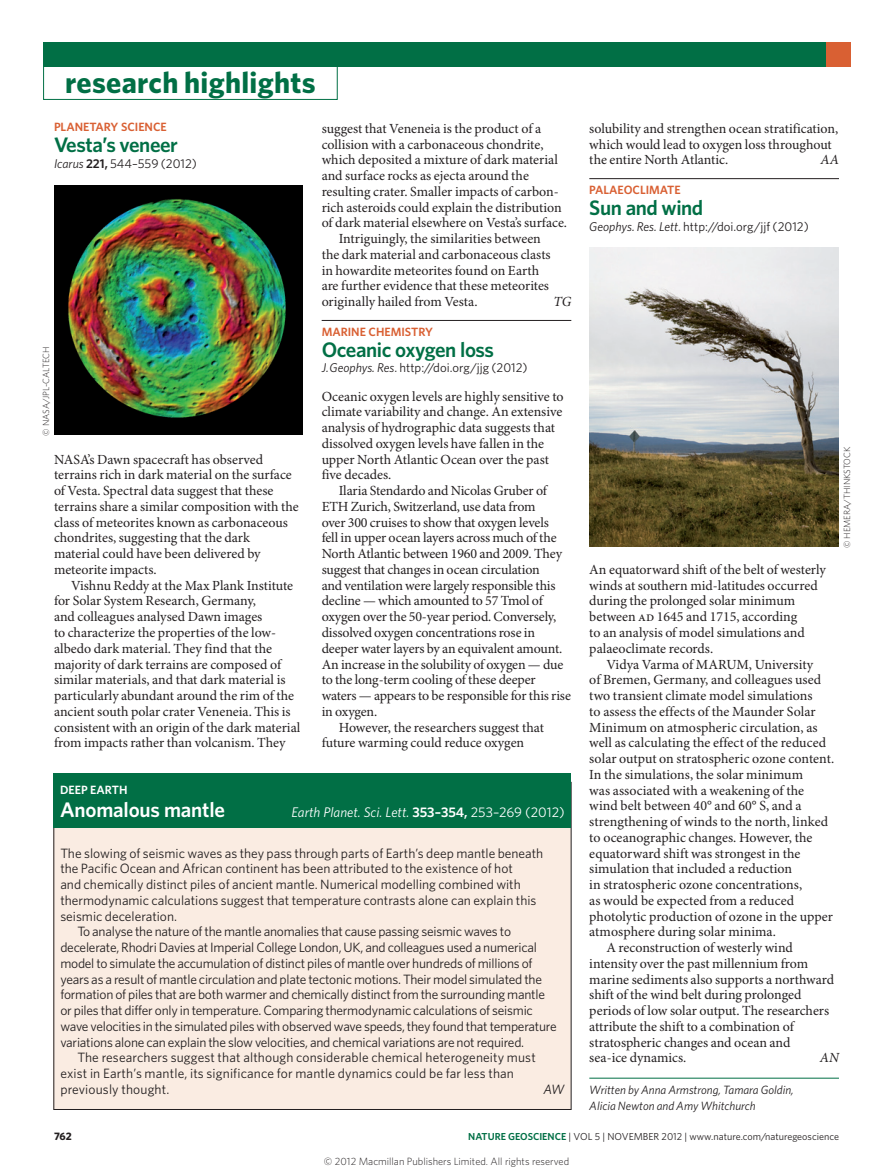
<style>
.page{position:relative;width:893px;height:1174px;background:#fff}
.page>*{position:absolute;margin:0;border:0;box-sizing:border-box;transform-origin:0 0}
.t1{font:700 30px "Whitney";letter-spacing:.01em;color:#016f45}
.Title{font:600 21px "Whitney";letter-spacing:-.02em;color:#016f45}
.RH_box_title{font:600 21px "Whitney";letter-spacing:-.01em;color:#fff}
.Body_text{font:13.95px/15.8px "Minion Pro";color:#231f20}
.Body_first{font:13.95px/15.8px "Minion Pro";color:#231f20}
.RH_box_title-2{font:italic 13.95px "Whitney";color:#fff}
.Body_text-2{font:italic 13.95px "Minion Pro";color:#231f20}
.Box_body_text{font:13.5px/15.8px "Whitney";letter-spacing:-.02em;color:#231f20}
.Box_body_first{font:13.5px/15.8px "Whitney";color:#231f20}
.Box_body_text-2{font:13.5px/15.8px "Whitney";letter-spacing:.01em;color:#231f20}
.Box_body_text-3{font:italic 13.5px "Whitney";color:#231f20}
.Journal_DOI_ref{font:12.75px "Whitney";color:#231f20}
.Author_information{font:italic 12px/15.8px "Whitney";color:#231f20}
.Subject_w_rule{font:600 12px "Whitney";color:#d96033}
.Subject{font:600 12px "Whitney";color:#d96033}
.RH_box_subject{font:600 12px "Whitney";color:#fff}
.t2{font:700 10.8px "Whitney";color:#231f20}
.t3{font:300 10.5px "Whitney";color:#231f20}
.t4{font:10.2px "Whitney";color:#231f20}
.Picture_credit{font:300 9px "Whitney";color:#231f20}
.s1{font-style:italic}
.s2{font-weight:600}
.s3{font-weight:600;font-style:normal}
.s4{font-style:normal}
.s5{font-weight:600;color:#016f45}
</style>
<div class="page">
<div style="left:43px;top:66px;width:295px;height:34px;border:1px solid #016f45"></div>
<div style="left:43px;top:43px;width:806px;height:24px;background:#016f45"></div>
<div style="left:826px;top:43px;width:24px;height:24px;background:#d96033"></div>
<hr style="left:322px;top:320px;width:249px;height:1px;background:#231f20">
<hr style="left:589px;top:178px;width:250px;height:1px;background:#231f20">
<hr style="left:589px;top:1078px;width:250px;height:1px;background:#016f45">
<img style="left:54px;top:185px;width:249px;height:249px">
<img style="left:589px;top:247px;width:249px;height:299px">
<div style="left:54px;top:782px;width:517px;height:327px;background:#faece2"></div>
<div style="left:54px;top:773px;width:517px;height:55px;background:#016f45"></div>
<p class="t1" style="left:65px;top:62px;width:252px">research highlights</p>
<p class="Subject" style="left:54px;top:119px;width:114px">PLANETARY SCIENCE</p>
<p class="Title" style="left:54px;top:131px;width:125px">Vesta’s veneer</p>
<p class="Journal_DOI_ref" style="left:54px;top:155px;width:145px"><span class="s1">Icarus</span> <span class="s2">221,</span> 544–559 (2012)</p>
<p class="Body_text" style="left:322px;top:121px;width:247px">suggest that Veneneia is the product of a collision with a carbonaceous chondrite, which deposited a mixture of dark material and surface rocks as ejecta around the resulting crater. Smaller impacts of carbon&shy;rich asteroids could explain the distribution of dark material elsewhere on Vesta’s surface.</p>
<p class="Body_text" style="left:322px;top:231px;width:231px;text-indent:17px">Intriguingly, the similarities between the dark material and carbonaceous clasts in howardite meteorites found on Earth are further evidence that these meteorites originally hailed from Vesta.</p>
<p class="Body_text-2" style="left:553px;top:293px;width:19px">TG</p>
<p class="Picture_credit" style="left:40px;top:435px;width:90px;rotate:-90deg">© NASA/JPL-CALTECH</p>
<p class="Body_first" style="left:54px;top:452px;width:246px">NASA’s Dawn spacecraft has observed terrains rich in dark material on the surface of Vesta. Spectral data suggest that these terrains share a similar composition with the class of meteorites known as carbonaceous chondrites, suggesting that the dark material could have been delivered by meteorite impacts.</p>
<p class="Body_text" style="left:54px;top:578px;width:248px;text-indent:17px">Vishnu Reddy at the Max Plank Institute for Solar System Research, Germany,<br>and colleagues analysed Dawn images<br>to characterize the properties of the low&shy;albedo dark material. They find that the majority of dark terrains are composed of similar materials, and that dark material is particularly abundant around the rim of the ancient south polar crater Veneneia. This is consistent with an origin of the dark material from impacts rather than volcanism. They</p>
<p class="Subject_w_rule" style="left:322px;top:323px;width:113px">MARINE CHEMISTRY</p>
<p class="Title" style="left:322px;top:335px;width:174px">Oceanic oxygen loss</p>
<p class="Journal_DOI_ref" style="left:322px;top:359px;width:207px"><span class="s1">J. Geophys. Res</span>. http://doi.org/jjg (2012)</p>
<p class="Body_first" style="left:322px;top:389px;width:243px">Oceanic oxygen levels are highly sensitive to climate variability and change. An extensive analysis of hydrographic data suggests that dissolved oxygen levels have fallen in the upper North Atlantic Ocean over the past five decades.</p>
<p class="Body_text" style="left:322px;top:483px;width:251px;text-indent:17px">Ilaria Stendardo and Nicolas Gruber of ETH Zurich, Switzerland, use data from<br>over 300 cruises to show that oxygen levels<br>fell in upper ocean layers across much of the North Atlantic between 1960 and 2009. They suggest that changes in ocean circulation<br>and ventilation were largely responsible this decline — which amounted to 57 Tmol of oxygen over the 50-year period. Conversely, dissolved oxygen concentrations rose in deeper water layers by an equivalent amount.<br>An increase in the solubility of oxygen — due to the long-term cooling of these deeper waters — appears to be responsible for this rise in oxygen.</p>
<p class="Body_text" style="left:322px;top:719px;width:224px;text-indent:17px">However, the researchers suggest that future warming could reduce oxygen</p>
<p class="RH_box_subject" style="left:60px;top:781px;width:69px">DEEP EARTH</p>
<p class="RH_box_title" style="left:60px;top:796px;width:166px">Anomalous mantle</p>
<p class="RH_box_title-2" style="left:291px;top:803px;width:275px">Earth Planet. Sci. Lett. <span class="s3">353–354,</span> <span class="s4">253–269 (2012)</span></p>
<p class="Box_body_first" style="left:60px;top:844px;width:484px">The slowing of seismic waves as they pass through parts of Earth’s deep mantle beneath the Pacific Ocean and African continent has been attributed to the existence of hot<br>and chemically distinct piles of ancient mantle. Numerical modelling combined with thermodynamic calculations suggest that temperature contrasts alone can explain this seismic deceleration.</p>
<p class="Box_body_text" style="left:60px;top:923px;width:498px;text-indent:17px">To analyse the nature of the mantle anomalies that cause passing seismic waves to decelerate, Rhodri Davies at Imperial College London, UK, and colleagues used a numerical model to simulate the accumulation of distinct piles of mantle over hundreds of millions of years as a result of mantle circulation and plate tectonic motions. Their model simulated the formation of piles that are both warmer and chemically distinct from the surrounding mantle or piles that differ only in temperature. Comparing thermodynamic calculations of seismic wave velocities in the simulated piles with observed wave speeds, they found that temperature variations alone can explain the slow velocities, and chemical variations are not required.</p>
<p class="Box_body_text-2" style="left:60px;top:1049px;width:477px;text-indent:17px">The researchers suggest that although considerable chemical heterogeneity must exist in Earth’s mantle, its significance for mantle dynamics could be far less than previously thought.</p>
<p class="Box_body_text-3" style="left:543px;top:1080px;width:23px">AW</p>
<p class="Body_text" style="left:589px;top:121px;width:251px">solubility and strengthen ocean stratification, which would lead to oxygen loss throughout the entire North Atlantic.</p>
<p class="Body_text-2" style="left:820px;top:151px;width:20px">AA</p>
<p class="Subject_w_rule" style="left:589px;top:182px;width:93px">PALAEOCLIMATE</p>
<p class="Title" style="left:589px;top:193px;width:116px">Sun and wind</p>
<p class="Journal_DOI_ref" style="left:589px;top:218px;width:221px"><span class="s1">Geophys. Res. Lett</span>. http://doi.org/jjf (2012)</p>
<p class="Picture_credit" style="left:841px;top:548px;width:103px;rotate:-90deg">© HEMERA/THINKSTOCK</p>
<p class="Body_first" style="left:589px;top:562px;width:238px">An equatorward shift of the belt of westerly winds at southern mid-latitudes occurred during the prolonged solar minimum between ad 1645 and 1715, according<br>to an analysis of model simulations and palaeoclimate records.</p>
<p class="Body_text" style="left:589px;top:656px;width:246px;text-indent:17px">Vidya Varma of MARUM, University<br>of Bremen, Germany, and colleagues used two transient climate model simulations<br>to assess the effects of the Maunder Solar Minimum on atmospheric circulation, as well as calculating the effect of the reduced solar output on stratospheric ozone content.<br>In the simulations, the solar minimum<br>was associated with a weakening of the wind belt between 40° and 60° S, and a strengthening of winds to the north, linked to oceanographic changes. However, the equatorward shift was strongest in the simulation that included a reduction<br>in stratospheric ozone concentrations,<br>as would be expected from a reduced photolytic production of ozone in the upper atmosphere during solar minima.</p>
<p class="Body_text" style="left:589px;top:940px;width:246px;text-indent:17px">A reconstruction of westerly wind intensity over the past millennium from marine sediments also supports a northward shift of the wind belt during prolonged periods of low solar output. The researchers attribute the shift to a combination of stratospheric changes and ocean and<br>sea-ice dynamics.</p>
<p class="Body_text-2" style="left:820px;top:1049px;width:21px">AN</p>
<p class="Author_information" style="left:589px;top:1081px;width:206px">Written by Anna Armstrong, Tamara Goldin,<br>Alicia Newton and Amy Whitchurch</p>
<p class="t2" style="left:54px;top:1129px;width:19px">762</p>
<p class="t4" style="left:468px;top:1129px;width:372px"><span class="s5">NATURE GEOSCIENCE</span> | VOL 5 | NOVEMBER 2012 | www.nature.com/naturegeoscience</p>
<p class="t3" style="left:324px;top:1154px;width:247px">© 2012 Macmillan Publishers Limited. All rights reserved</p>
</div>
